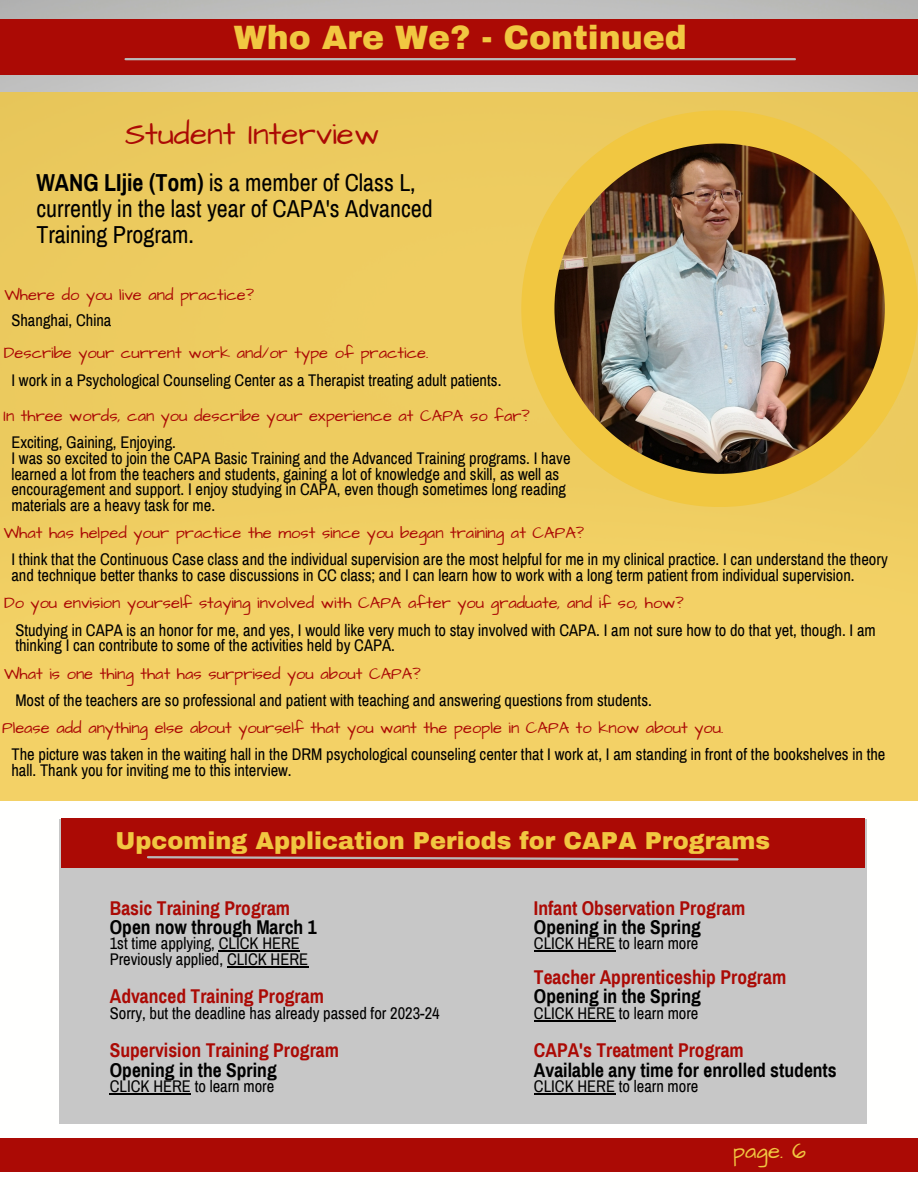
<style>
.page{position:relative;width:918px;height:1188px;background:#fff}
.page>*{position:absolute;margin:0;border:0;box-sizing:border-box;transform-origin:0 0}
.t1{font:900 33px "Archivo";color:#f1c741}
.t2{font:31.5px "Architects Daughter";color:#ab0a05}
.t3{font:24px/25.8px "Archivo Narrow";color:#000}
.t4{font:900 24px "Archivo";color:#f1c741}
.t5{font:22.2px "Architects Daughter";color:#f1c741}
.t6{font:700 19.5px "Archivo Narrow";color:#ab0a05}
.t7{font:700 19.5px "Archivo Narrow";color:#000}
.t8{font:16.5px/15.8px "Archivo Narrow";color:#000}
.t9{font:16.5px "Architects Daughter";color:#ab0a05}
.s1{font-weight:700}
</style>
<div class="page">
<img style="left:0;top:0;width:918px;height:820px">
<div style="left:0;top:1138px;width:918px;height:34px;background:#ab0a05"></div>
<div style="left:0;top:19px;width:918px;height:55px;background:#ab0a05"></div>
<hr style="left:126px;top:58px;width:669px;height:2px;background:#bababa">
<div style="left:0;top:92px;width:918px;height:709px;background:#f0ce62"></div>
<svg style="left:521px;top:110px;width:397px;height:397px"></svg>
<img style="left:554px;top:144px;width:331px;height:330px">
<div style="left:59px;top:820px;width:808px;height:304px;background:#c7c7c7"></div>
<hr style="left:219px;top:951px;width:81px;height:1px;background:#000">
<hr style="left:227px;top:966px;width:81px;height:1px;background:#000">
<hr style="left:110px;top:1093px;width:81px;height:2px;background:#000">
<hr style="left:534px;top:951px;width:81px;height:1px;background:#000">
<hr style="left:534px;top:1020px;width:81px;height:1px;background:#000">
<hr style="left:534px;top:1093px;width:81px;height:2px;background:#000">
<div style="left:61px;top:818px;width:803px;height:50px;background:#ab0a05"></div>
<svg style="left:147px;top:856px;width:592px;height:5px"></svg>
<h1 class="t1" style="left:234px;top:20px;width:455px">Who Are We? - Continued</h1>
<h2 class="t2" style="left:125px;top:113px;width:256px">Student Interview</h2>
<h3 class="t3" style="left:36px;top:170px;width:398px"><span class="s1">WANG LIjie (Tom)</span> is a member of Class L, currently in the last year of CAPA's Advanced<br>Training Program.</h3>
<p class="t9" style="left:4px;top:283px;width:251px">Where do you live and practice?</p>
<p class="t9" style="left:4px;top:342px;width:426px">Describe your current work and/or type of practice.</p>
<p class="t8" style="left:11px;top:313px;width:101px">Shanghai, China</p>
<p class="t8" style="left:11px;top:372px;width:492px">I work in a Psychological Counseling Center as a Therapist treating adult patients.</p>
<p class="t9" style="left:4px;top:405px;width:528px">In three words, can you describe your experience at CAPA so far?</p>
<p class="t8" style="left:11px;top:435px;width:561px">Exciting, Gaining, Enjoying.<br>I was so excited to join the CAPA Basic Training and the Advanced Training programs. I have learned a lot from the teachers and students, gaining a lot of knowledge and skill, as well as encouragement and support. I enjoy studying in CAPA, even though sometimes long reading materials are a heavy task for me.</p>
<p class="t8" style="left:11px;top:552px;width:878px">I think that the Continuous Case class and the individual supervision are the most helpful for me in my clinical practice. I can understand the theory and technique better thanks to case discussions in CC class; and I can learn how to work with a long term patient from individual supervision.</p>
<p class="t8" style="left:15px;top:622px;width:862px">Studying in CAPA is an honor for me, and yes, I would like very much to stay involved with CAPA. I am not sure how to do that yet, though. I am thinking I can contribute to some of the activities held by CAPA.</p>
<p class="t8" style="left:15px;top:692px;width:638px">Most of the teachers are so professional and patient with teaching and answering questions from students.</p>
<p class="t9" style="left:4px;top:522px;width:582px">What has helped your practice the most since you began training at CAPA?</p>
<p class="t9" style="left:4px;top:592px;width:681px">Do you envision yourself staying involved with CAPA after you graduate, and if so, how?</p>
<p class="t9" style="left:4px;top:662px;width:418px">What is one thing that has surprised you about CAPA?</p>
<p class="t9" style="left:2px;top:717px;width:723px">Please add anything else about yourself that you want the people in CAPA to know about you.</p>
<p class="t8" style="left:11px;top:747px;width:876px">The picture was taken in the waiting hall in the DRM psychological counseling center that I work at, I am standing in front of the bookshelves in the hall. Thank you for inviting me to this interview.</p>
<h3 class="t4" style="left:116px;top:828px;width:656px">Upcoming Application Periods for CAPA Programs</h3>
<p class="t6" style="left:110px;top:897px;width:182px">Basic Training Program</p>
<p class="t7" style="left:110px;top:917px;width:208px">Open now through March 1</p>
<p class="t8" style="left:110px;top:936px;width:200px">1st time applying, CLICK HERE<br>Previously applied, CLICK HERE</p>
<p class="t6" style="left:110px;top:986px;width:216px">Advanced Training Program</p>
<p class="t8" style="left:110px;top:1006px;width:331px">Sorry, but the deadline has already passed for 2023-24</p>
<p class="t6" style="left:110px;top:1040px;width:231px">Supervision Training Program</p>
<p class="t7" style="left:110px;top:1059px;width:168px">Opening in the Spring</p>
<p class="t8" style="left:110px;top:1079px;width:166px">CLICK HERE to learn more</p>
<p class="t6" style="left:534px;top:897px;width:213px">Infant Observation Program</p>
<p class="t7" style="left:534px;top:917px;width:168px">Opening in the Spring</p>
<p class="t8" style="left:534px;top:936px;width:166px">CLICK HERE to learn more</p>
<p class="t6" style="left:534px;top:967px;width:254px">Teacher Apprenticeship Program</p>
<p class="t7" style="left:534px;top:986px;width:168px">Opening in the Spring</p>
<p class="t8" style="left:534px;top:1006px;width:166px">CLICK HERE to learn more</p>
<p class="t6" style="left:534px;top:1040px;width:211px">CAPA's Treatment Program</p>
<p class="t7" style="left:534px;top:1059px;width:304px">Available any time for enrolled students</p>
<p class="t8" style="left:534px;top:1079px;width:166px">CLICK HERE to learn more</p>
<h3 class="t5" style="left:733px;top:1136px;width:74px">page. 6</h3>
</div>
